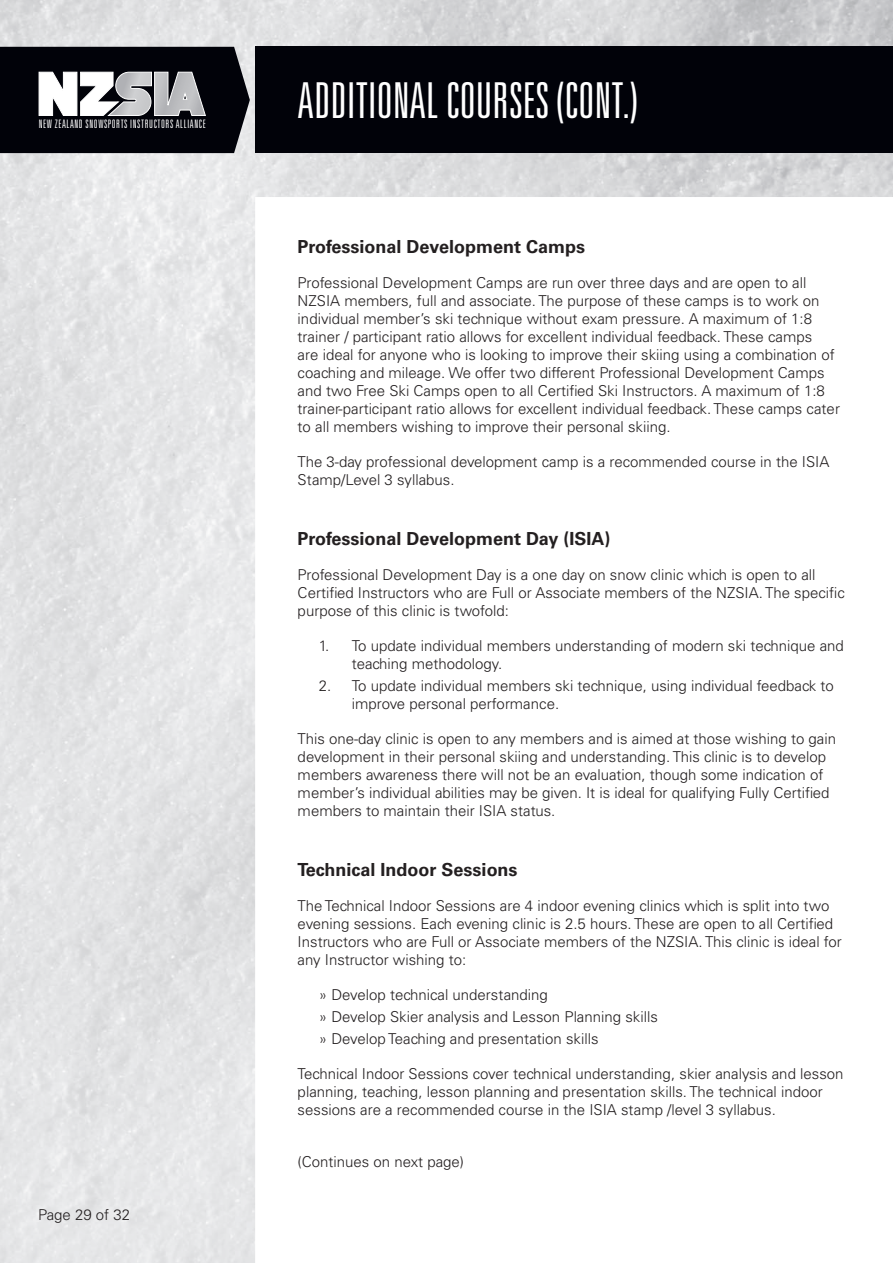
<style>
.page{position:relative;width:893px;height:1263px;background:#fff}
.page>*{position:absolute;margin:0;border:0;box-sizing:border-box;transform-origin:0 0}
.Headings{font:300 ultra-condensed 49.5px "Univers LT Std";color:#fff}
.Sub_Heading{font:700 18px "Univers LT Std";color:#231f20}
.Copy{font:300 15px/18px "Univers LT Std";color:#231f20}
.t1{font:300 ultra-condensed 11.7px "Univers LT Std";letter-spacing:.05em;color:#fff}
</style>
<div class="page">
<img style="left:0;top:0;width:893px;height:1263px">
<div style="left:255px;top:47px;width:638px;height:106px;background:#010209"></div>
<svg style="left:0;top:47px;width:250px;height:106px;background:#3a3b40"></svg>
<p class="t1" style="left:39px;top:118px;width:168px">NEW ZEALAND SNOWSPORTS INSTRUCTORS ALLIANCE</p>
<p class="Copy" style="left:38px;top:1206px;width:94px">Page 29 of 32</p>
<p class="Headings" style="left:298px;top:75px;width:342px">ADDITIONAL COURSES (CONT.)</p>
<p class="Sub_Heading" style="left:298px;top:236px;width:289px">Professional Development Camps</p>
<p class="Copy" style="left:298px;top:273px;width:544px">Professional Development Camps are run over three days and are open to all NZSIA members, full and associate. The purpose of these camps is to work on individual member’s ski technique without exam pressure. A maximum of 1:8 trainer / participant ratio allows for excellent individual feedback. These camps<br>are ideal for anyone who is looking to improve their skiing using a combination of coaching and mileage. We offer two different Professional Development Camps and two Free Ski Camps open to all Certified Ski Instructors. A maximum of 1:8 trainer-participant ratio allows for excellent individual feedback. These camps cater to all members wishing to improve their personal skiing.</p>
<p class="Copy" style="left:298px;top:452px;width:533px">The 3-day professional development camp is a recommended course in the ISIA<br>Stamp/Level 3 syllabus.</p>
<p class="Sub_Heading" style="left:298px;top:528px;width:314px">Professional Development Day (ISIA)</p>
<p class="Copy" style="left:298px;top:565px;width:549px">Professional Development Day is a one day on snow clinic which is open to all<br>Certified Instructors who are Full or Associate members of the NZSIA. The specific purpose of this clinic is twofold:</p>
<p class="Copy" style="left:352px;top:636px;width:494px;text-indent:-33px">1. To update individual members understanding of modern ski technique and teaching methodology.</p>
<p class="Copy" style="left:352px;top:676px;width:484px;text-indent:-33px">2. To update individual members ski technique, using individual feedback to improve personal performance.</p>
<p class="Copy" style="left:298px;top:729px;width:540px">This one-day clinic is open to any members and is aimed at those wishing to gain development in their personal skiing and understanding. This clinic is to develop members awareness there will not be an evaluation, though some indication of member’s individual abilities may be given. It is ideal for qualifying Fully Certified members to maintain their ISIA status.</p>
<p class="Sub_Heading" style="left:298px;top:859px;width:221px">Technical Indoor Sessions</p>
<p class="Copy" style="left:298px;top:896px;width:546px">The Technical Indoor Sessions are 4 indoor evening clinics which is split into two evening sessions. Each evening clinic is 2.5 hours. These are open to all Certified Instructors who are Full or Associate members of the NZSIA. This clinic is ideal for any Instructor wishing to:</p>
<p class="Copy" style="left:319px;top:985px;width:231px">» Develop technical understanding</p>
<p class="Copy" style="left:319px;top:1008px;width:340px">» Develop Skier analysis and Lesson Planning skills</p>
<p class="Copy" style="left:319px;top:1030px;width:281px">» Develop Teaching and presentation skills</p>
<p class="Copy" style="left:298px;top:1065px;width:547px">Technical Indoor Sessions cover technical understanding, skier analysis and lesson planning, teaching, lesson planning and presentation skills. The technical indoor sessions are a recommended course in the ISIA stamp /level 3 syllabus.</p>
<p class="Copy" style="left:298px;top:1153px;width:168px">(Continues on next page)</p>
</div>
